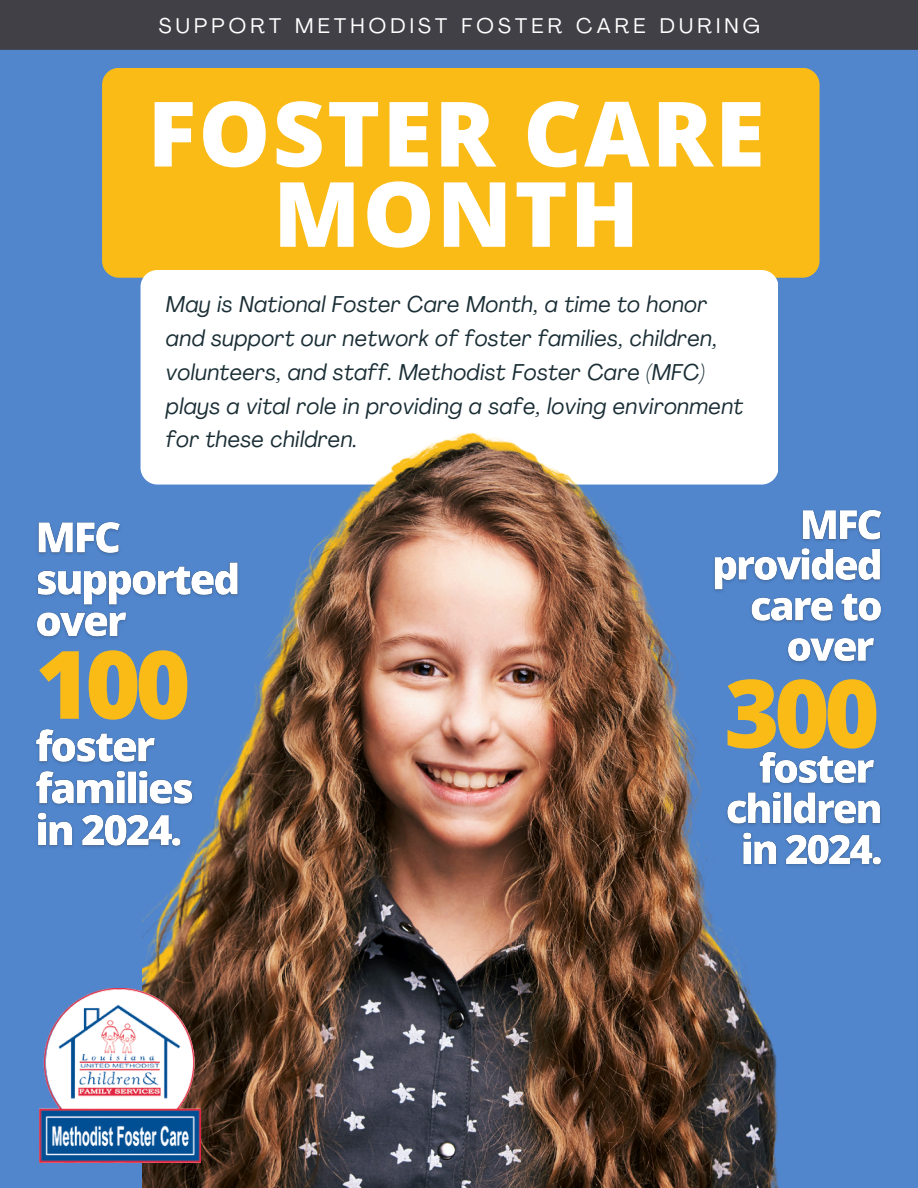
<style>
.page{position:relative;width:918px;height:1188px;background:#5186cd}
.page>*{position:absolute;margin:0;border:0;box-sizing:border-box;transform-origin:0 0}
.t1{font:800 94.5px "Open Sans";letter-spacing:-.055em;color:#fabb17}
.t2{font:800 90.3px/80.2px "Open Sans";letter-spacing:.025em;color:#fff;text-align:center}
.t3{font:italic 22.5px/33.9px "Agrandir";letter-spacing:.02em;color:#1a2e35}
.t4{font:21px "Agrandir";letter-spacing:.2em;color:#fff}
</style>
<div class="page">
<div style="left:102px;top:68px;width:718px;height:210px;background:#fabb17;border-radius:17px"></div>
<div style="left:0;top:0;width:918px;height:50px;background:#414047"></div>
<div style="left:141px;top:270px;width:637px;height:215px;background:#fff;border-radius:17px"></div>
<img style="left:143px;top:432px;width:636px;height:756px">
<img style="left:708px;top:496px;width:174px;height:380px">
<img style="left:39px;top:988px;width:162px;height:174px">
<img style="left:35px;top:508px;width:209px;height:350px">
<h1 class="t4" style="left:159px;top:17px;width:603px">SUPPORT METHODIST FOSTER CARE DURING</h1>
<h4 class="t2" style="left:148px;top:91px;width:619px">FOSTER CARE<br>MONTH</h4>
<p class="t3" style="left:166px;top:289px;width:579px">May is National Foster Care Month, a time to honor and support our network of foster families, children, volunteers, and staff. Methodist Foster Care (MFC) plays a vital role in providing a safe, loving environment for these children.</p>
<p class="t1" style="left:35px;top:618px;width:157px">100</p>
<p class="t1" style="left:724px;top:647px;width:157px">300</p>
</div>
